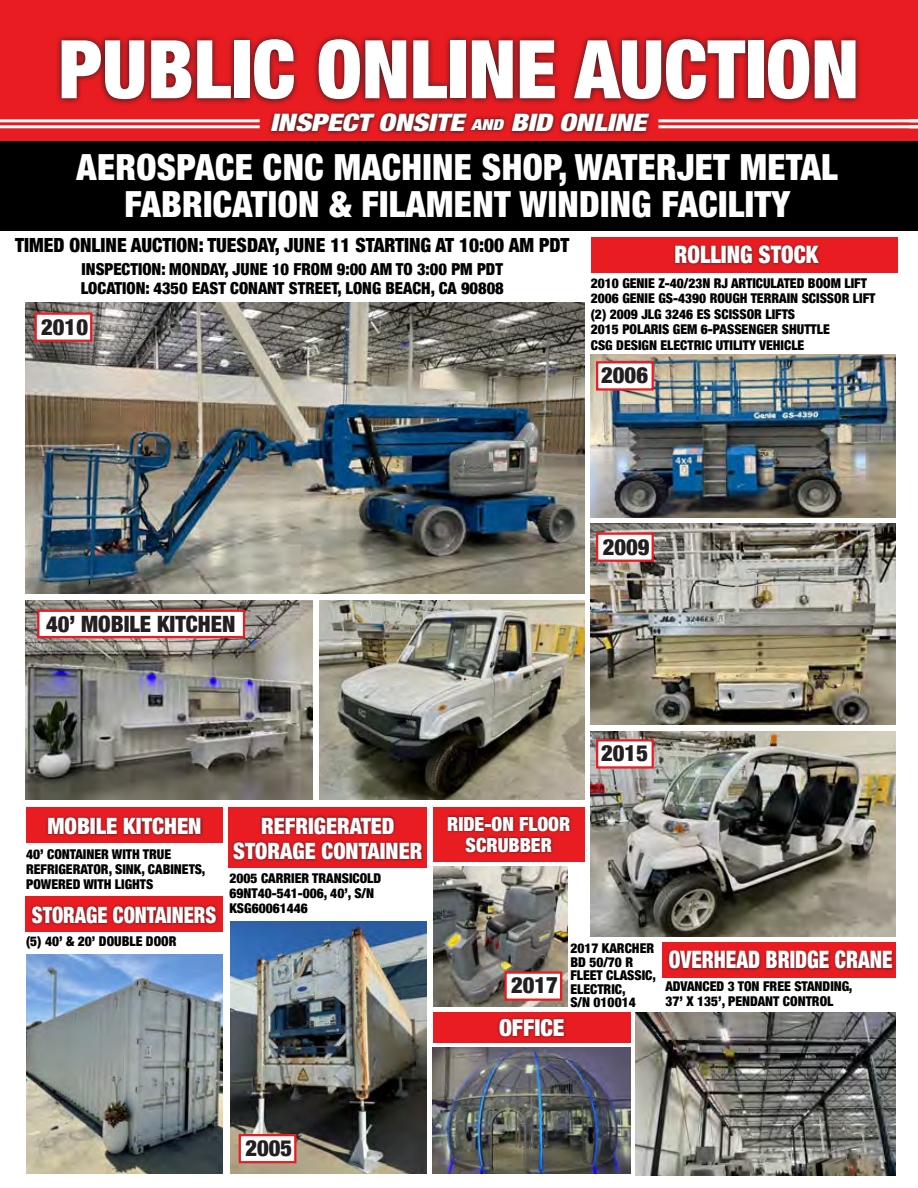
<style>
.page{position:relative;width:918px;height:1188px;background:#fff}
.page>*{position:absolute;margin:0;border:0;box-sizing:border-box;transform-origin:0 0}
.t1{font:900 condensed 81px "Helvetica Neue";color:#fff}
.t2{font:900 condensed 36px/37.5px "Helvetica Neue";letter-spacing:.01em;color:#fff;text-align:center}
.t3{font:italic 900 condensed 24px "Helvetica Neue";color:#fff;scale:1.25 1}
.t4{font:900 condensed 24px "Helvetica Neue";color:#fff;scale:.87 1}
.t5{font:900 condensed 24px "Helvetica Neue";color:#fff;scale:.94 1}
.t6{font:900 condensed 23.25px "Helvetica Neue";color:#fff}
.t7{font:900 condensed 22.5px/25.5px "Helvetica Neue";color:#fff;text-align:center}
.t8{font:900 condensed 22.5px "Helvetica Neue";color:#231f20}
.t9{font:900 condensed 22.5px "Helvetica Neue";color:#fff;scale:.9 1}
.t10{font:900 condensed 19.5px "Helvetica Neue";color:#000}
.t11{font:900 condensed 19.5px/21px "Helvetica Neue";color:#fff;text-align:center}
.t12{font:900 condensed 16.5px/19.5px "Helvetica Neue";color:#000}
.t13{font:900 condensed 13.5px/15px "Helvetica Neue";color:#000}
.s1{font-size:15px}
</style>
<div class="page">
<img style="left:26px;top:302px;width:558px;height:292px">
<img style="left:591px;top:355px;width:305px;height:162px">
<img style="left:26px;top:601px;width:287px;height:199px">
<img style="left:320px;top:601px;width:264px;height:199px">
<img style="left:591px;top:731px;width:305px;height:205px">
<div style="left:25px;top:897px;width:198px;height:35px;background:#e91c22"></div>
<div style="left:29px;top:904px;width:190px;height:22px;background:#231f20;opacity:.75"></div>
<div style="left:433px;top:808px;width:151px;height:54px;background:#e91c22"></div>
<div style="left:445px;top:814px;width:128px;height:41px;background:#231f20;opacity:.75"></div>
<div style="left:0;top:0;width:918px;height:159px;background:#e91c22"></div>
<svg style="left:56px;top:35px;width:805px;height:70px"></svg>
<svg style="left:268px;top:111px;width:384px;height:24px"></svg>
<hr style="left:0;top:119px;width:260px;height:3px;background:#fff">
<hr style="left:0;top:125px;width:260px;height:3px;background:#fff">
<hr style="left:658px;top:119px;width:260px;height:3px;background:#fff">
<hr style="left:658px;top:125px;width:260px;height:3px;background:#fff">
<div style="left:0;top:141px;width:918px;height:89px;background:#000"></div>
<img style="left:26px;top:955px;width:197px;height:219px">
<img style="left:591px;top:523px;width:305px;height:202px">
<img style="left:433px;top:866px;width:134px;height:140px">
<img style="left:635px;top:1012px;width:261px;height:163px">
<img style="left:230px;top:922px;width:197px;height:252px">
<div style="left:662px;top:942px;width:234px;height:36px;background:#e91c22"></div>
<div style="left:666px;top:949px;width:229px;height:23px;background:#231f20;opacity:.75"></div>
<div style="left:591px;top:237px;width:306px;height:36px;background:#e91c22"></div>
<div style="left:673px;top:243px;width:149px;height:23px;background:#231f20;opacity:.75"></div>
<div style="left:26px;top:808px;width:197px;height:35px;background:#e91c22"></div>
<div style="left:45px;top:815px;width:159px;height:22px;background:#231f20;opacity:.75"></div>
<div style="left:229px;top:808px;width:198px;height:60px;background:#e91c22"></div>
<div style="left:231px;top:814px;width:194px;height:48px;background:#231f20;opacity:.75"></div>
<div style="left:239px;top:1134px;width:57px;height:29px;background:#fff;border:2px solid #e91c22"></div>
<div style="left:596px;top:533px;width:58px;height:29px;background:#fff;border:2px solid #e91c22"></div>
<div style="left:596px;top:361px;width:58px;height:30px;background:#fff;border:2px solid #e91c22"></div>
<div style="left:596px;top:739px;width:58px;height:30px;background:#fff;border:2px solid #e91c22"></div>
<div style="left:35px;top:313px;width:57px;height:29px;background:#fff;border:2px solid #e91c22"></div>
<div style="left:504px;top:971px;width:58px;height:30px;background:#fff;border:2px solid #e91c22"></div>
<div style="left:433px;top:1012px;width:197px;height:31px;background:#e91c22"></div>
<div style="left:496px;top:1017px;width:71px;height:22px;background:#231f20;opacity:.75"></div>
<img style="left:433px;top:1048px;width:197px;height:126px">
<div style="left:37px;top:610px;width:208px;height:28px;background:#fff;border:2px solid #e91c22"></div>
<h1 class="t1" style="left:59px;top:3px;width:802px">PUBLIC ONLINE AUCTION</h1>
<h3 class="t3" style="left:270px;top:103px;width:309px">INSPECTONSITE<span class="s1">AND</span> BID ONLINE</h3>
<h2 class="t2" style="left:77px;top:146px;width:763px">AEROSPACE CNC MACHINE SHOP, WATERJET METAL<br>FABRICATION &amp; FILAMENT WINDING FACILITY</h2>
<h3 class="t10" style="left:15px;top:229px;width:556px">TIMED ONLINE AUCTION: TUESDAY, JUNE 11 STARTING AT 10:00 AM PDT</h3>
<p class="t12" style="left:81px;top:258px;width:425px">INSPECTION: MONDAY, JUNE 10 FROM 9:00 AM TO 3:00 PM PDT<br>LOCATION: 4350 EAST CONANT STREET, LONG BEACH, CA 90808</p>
<h3 class="t5" style="left:675px;top:235px;width:154px">ROLLING STOCK</h3>
<p class="t13" style="left:591px;top:274px;width:286px;line-height:15.5px">2010 GENIE Z-40/23N RJ ARTICULATED BOOM LIFT 2006 GENIE GS-4390 ROUGH TERRAIN SCISSOR LIFT (2) 2009 JLG 3246 ES SCISSOR LIFTS<br>2015 POLARIS GEM 6-PASSENGER SHUTTLE<br>CSG DESIGN ELECTRIC UTILITY VEHICLE</p>
<h3 class="t8" style="left:41px;top:308px;width:48px">2010</h3>
<h3 class="t8" style="left:601px;top:357px;width:48px">2006</h3>
<h3 class="t8" style="left:46px;top:605px;width:191px">40’ MOBILE KITCHEN</h3>
<h3 class="t8" style="left:603px;top:528px;width:48px">2009</h3>
<h3 class="t7" style="left:47px;top:812px;width:156px">MOBILE KITCHEN</h3>
<p class="t13" style="left:26px;top:846px;width:181px">40’ CONTAINER WITH TRUE<br>REFRIGERATOR, SINK, CABINETS,<br>POWERED WITH LIGHTS</p>
<h3 class="t9" style="left:32px;top:897px;width:207px">STORAGE CONTAINERS</h3>
<p class="t13" style="left:26px;top:933px;width:152px">(5) 40’ &amp; 20’ DOUBLE DOOR</p>
<h3 class="t7" style="left:233px;top:812px;width:191px">REFRIGERATED<br>STORAGE CONTAINER</h3>
<p class="t13" style="left:229px;top:870px;width:153px">2005 CARRIER TRANSICOLD<br>69NT40-541-006, 40’, S/N<br>KSG60061446</p>
<h3 class="t11" style="left:447px;top:813px;width:125px">RIDE-ON FLOOR<br>SCRUBBER</h3>
<h3 class="t8" style="left:601px;top:735px;width:48px">2015</h3>
<p class="t13" style="left:570px;top:941px;width:87px;line-height:13.5px">2017 KARCHER<br>BD 50/70 R<br>FLEET CLASSIC,<br>ELECTRIC,<br>S/N 010014</p>
<h3 class="t8" style="left:511px;top:967px;width:48px">2017</h3>
<h3 class="t6" style="left:499px;top:1009px;width:67px">OFFICE</h3>
<h3 class="t4" style="left:669px;top:940px;width:259px">OVERHEAD BRIDGE CRANE</h3>
<p class="t13" style="left:665px;top:978px;width:189px">ADVANCED 3 TON FREE STANDING,<br>37’ X 135’, PENDANT CONTROL</p>
<h3 class="t8" style="left:245px;top:1129px;width:48px">2005</h3>
</div>
